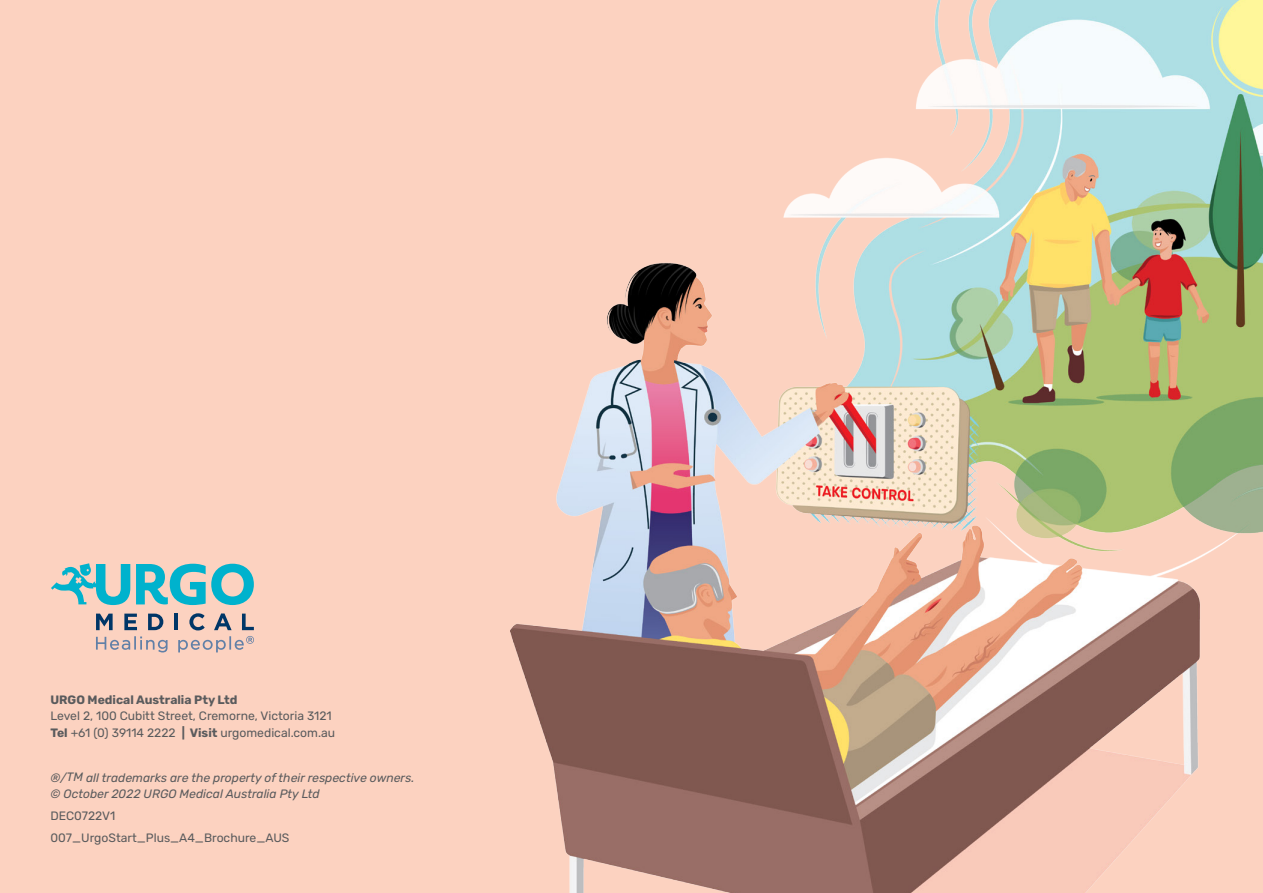
<style>
.page{position:relative;width:1263px;height:893px;background:#fcd2c0}
.page>*{position:absolute;margin:0;border:0;box-sizing:border-box;transform-origin:0 0}
.t1{font:12.15px/16.2px "Rubik";color:#5a5b5d}
.t2{font:italic 12.15px/16.2px "Rubik";color:#5a5b5d}
.t3{font:700 12.15px "Rubik";color:#5a5b5d}
.s1{font-weight:700}
</style>
<div class="page">
<img style="left:510px;top:0;width:753px;height:893px">
<svg style="left:51px;top:563px;width:79px;height:42px"></svg>
<svg style="left:136px;top:564px;width:118px;height:41px"></svg>
<svg style="left:96px;top:614px;width:17px;height:16px"></svg>
<svg style="left:124px;top:614px;width:13px;height:16px"></svg>
<svg style="left:148px;top:614px;width:15px;height:16px"></svg>
<hr style="left:175px;top:614px;width:3px;height:16px;background:#003667">
<svg style="left:189px;top:613px;width:16px;height:17px"></svg>
<svg style="left:214px;top:613px;width:18px;height:17px"></svg>
<svg style="left:242px;top:614px;width:12px;height:16px"></svg>
<svg style="left:96px;top:636px;width:72px;height:16px"></svg>
<svg style="left:178px;top:636px;width:76px;height:16px"></svg>
<p class="t3" style="left:50px;top:693px;width:189px">URGO Medical Australia Pty Ltd</p>
<p class="t1" style="left:50px;top:708px;width:286px">Level 2, 100 Cubitt Street, Cremorne, Victoria 3121<br><span class="s1">Tel</span> +61 (0) 39114 2222 <span class="s1">| Visit</span> urgomedical.com.au</p>
<p class="t2" style="left:50px;top:770px;width:365px">®/TM all trademarks are the property of their respective owners. © October 2022 URGO Medical Australia Pty Ltd</p>
<p class="t1" style="left:50px;top:805px;width:241px;line-height:22px">DEC0722V1<br>007_UrgoStart_Plus_A4_Brochure_AUS</p>
</div>
